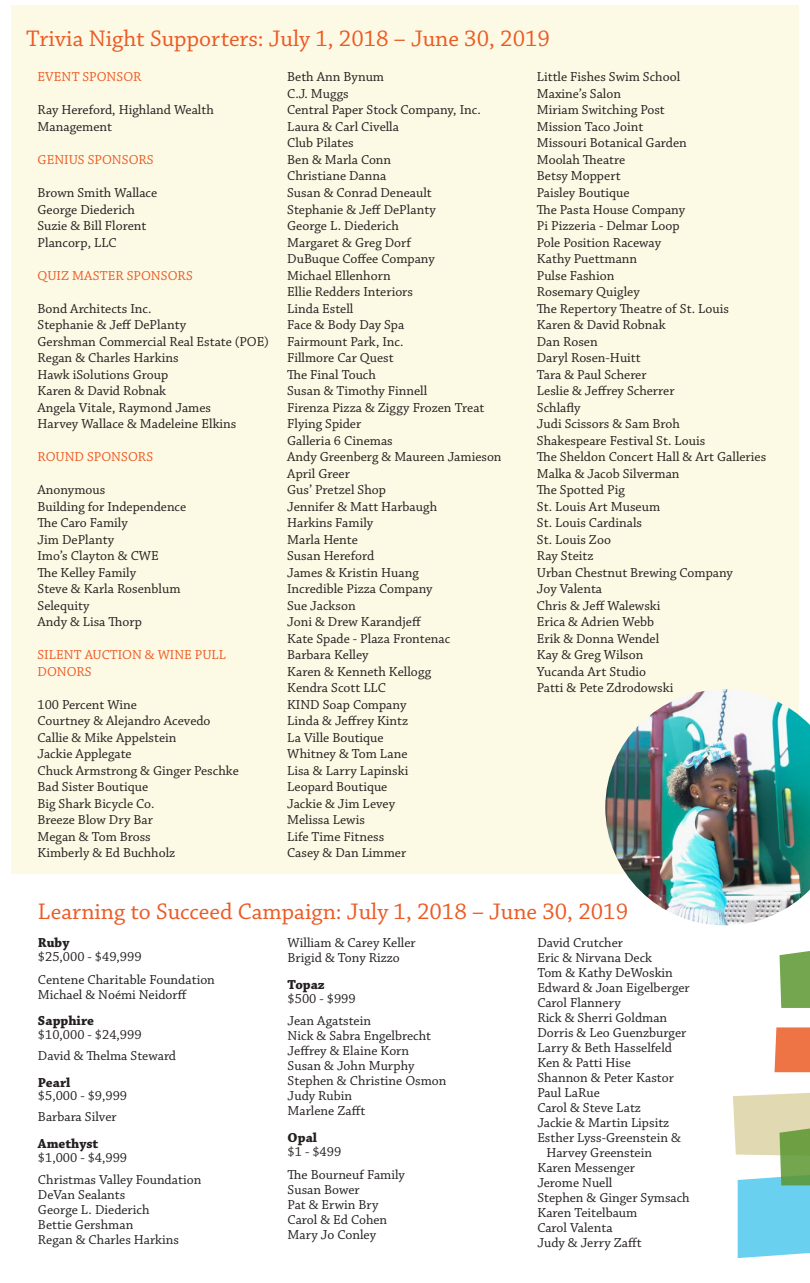
<style>
.page{position:relative;width:810px;height:1283px;background:#fff}
.page>*{position:absolute;margin:0;border:0;box-sizing:border-box;transform-origin:0 0}
.t1{font:23.75px "Chaparral Pro";color:#ec5a24}
.t2{font:13.75px/16.5px "Chaparral Pro";color:#241f1f}
.t3{font:13.75px/16.5px "Chaparral Pro";color:#ec5a24}
.t4{font:700 13.75px "Chaparral Pro";color:#241f1f}
</style>
<div class="page">
<div style="left:11px;top:5px;width:788px;height:869px;background:#fcf9e4"></div>
<img style="left:605px;top:689px;width:205px;height:236px">
<div style="left:775px;top:1027px;width:35px;height:45px;background:#ee7345"></div>
<svg style="left:733px;top:1092px;width:77px;height:166px;background:#a4d4c9"></svg>
<svg style="left:780px;top:951px;width:30px;height:57px;background:#7ba957"></svg>
<h1 class="t1" style="left:26px;top:25px;width:525px">Trivia Night Supporters: July 1, 2018 – June 30, 2019</h1>
<p class="t3" style="left:38px;top:69px;width:105px">EVENT SPONSOR</p>
<p class="t2" style="left:38px;top:102px;width:178px">Ray Hereford, Highland Wealth<br>Management</p>
<p class="t3" style="left:38px;top:152px;width:118px">GENIUS SPONSORS</p>
<p class="t2" style="left:38px;top:185px;width:121px">Brown Smith Wallace<br>George Diederich<br>Suzie &amp; Bill Florent<br>Plancorp, LLC</p>
<p class="t3" style="left:38px;top:267px;width:157px">QUIZ MASTER SPONSORS</p>
<p class="t2" style="left:38px;top:300px;width:233px">Bond Architects Inc.<br>Stephanie &amp; Jeff DePlanty<br>Gershman Commercial Real Estate (POE)<br>Regan &amp; Charles Harkins<br>Hawk iSolutions Group<br>Karen &amp; David Robnak<br>Angela Vitale, Raymond James<br>Harvey Wallace &amp; Madeleine Elkins</p>
<p class="t3" style="left:38px;top:449px;width:117px">ROUND SPONSORS</p>
<p class="t2" style="left:38px;top:482px;width:150px">Anonymous<br>Building for Independence<br>The Caro Family<br>Jim DePlanty<br>Imo’s Clayton &amp; CWE<br>The Kelley Family<br>Steve &amp; Karla Rosenblum<br>Selequity<br>Andy &amp; Lisa Thorp</p>
<p class="t3" style="left:38px;top:647px;width:190px">SILENT AUCTION &amp; WINE PULL<br>DONORS</p>
<p class="t2" style="left:38px;top:696px;width:203px">100 Percent Wine<br>Courtney &amp; Alejandro Acevedo<br>Callie &amp; Mike Appelstein<br>Jackie Applegate<br>Chuck Armstrong &amp; Ginger Peschke<br>Bad Sister Boutique<br>Big Shark Bicycle Co.<br>Breeze Blow Dry Bar<br>Megan &amp; Tom Bross<br>Kimberly &amp; Ed Buchholz</p>
<p class="t2" style="left:287px;top:69px;width:216px">Beth Ann Bynum<br>C.J. Muggs<br>Central Paper Stock Company, Inc.<br>Laura &amp; Carl Civella<br>Club Pilates<br>Ben &amp; Marla Conn<br>Christiane Danna<br>Susan &amp; Conrad Deneault<br>Stephanie &amp; Jeff DePlanty<br>George L. Diederich<br>Margaret &amp; Greg Dorf<br>DuBuque Coffee Company<br>Michael Ellenhorn<br>Ellie Redders Interiors<br>Linda Estell<br>Face &amp; Body Day Spa<br>Fairmount Park, Inc.<br>Fillmore Car Quest<br>The Final Touch<br>Susan &amp; Timothy Finnell<br>Firenza Pizza &amp; Ziggy Frozen Treat<br>Flying Spider<br>Galleria 6 Cinemas<br>Andy Greenberg &amp; Maureen Jamieson<br>April Greer<br>Gus’ Pretzel Shop<br>Jennifer &amp; Matt Harbaugh<br>Harkins Family<br>Marla Hente<br>Susan Hereford<br>James &amp; Kristin Huang<br>Incredible Pizza Company<br>Sue Jackson<br>Joni &amp; Drew Karandjeff<br>Kate Spade - Plaza Frontenac<br>Barbara Kelley<br>Karen &amp; Kenneth Kellogg<br>Kendra Scott LLC<br>KIND Soap Company<br>Linda &amp; Jeffrey Kintz<br>La Ville Boutique<br>Whitney &amp; Tom Lane<br>Lisa &amp; Larry Lapinski<br>Leopard Boutique<br>Jackie &amp; Jim Levey<br>Melissa Lewis<br>Life Time Fitness<br>Casey &amp; Dan Limmer</p>
<p class="t2" style="left:537px;top:69px;width:231px">Little Fishes Swim School<br>Maxine’s Salon<br>Miriam Switching Post<br>Mission Taco Joint<br>Missouri Botanical Garden<br>Moolah Theatre<br>Betsy Moppert<br>Paisley Boutique<br>The Pasta House Company<br>Pi Pizzeria - Delmar Loop<br>Pole Position Raceway<br>Kathy Puettmann<br>Pulse Fashion<br>Rosemary Quigley<br>The Repertory Theatre of St. Louis<br>Karen &amp; David Robnak<br>Dan Rosen<br>Daryl Rosen-Huitt<br>Tara &amp; Paul Scherer<br>Leslie &amp; Jeffrey Scherrer<br>Schlafly<br>Judi Scissors &amp; Sam Broh<br>Shakespeare Festival St. Louis<br>The Sheldon Concert Hall &amp; Art Galleries<br>Malka &amp; Jacob Silverman<br>The Spotted Pig<br>St. Louis Art Museum<br>St. Louis Cardinals<br>St. Louis Zoo<br>Ray Steitz<br>Urban Chestnut Brewing Company<br>Joy Valenta<br>Chris &amp; Jeff Walewski<br>Erica &amp; Adrien Webb<br>Erik &amp; Donna Wendel<br>Kay &amp; Greg Wilson<br>Yucanda Art Studio<br>Patti &amp; Pete Zdrodowski</p>
<h1 class="t1" style="left:38px;top:898px;width:592px">Learning to Succeed Campaign: July 1, 2018 – June 30, 2019</h1>
<p class="t4" style="left:38px;top:934px;width:33px">Ruby</p>
<p class="t2" style="left:38px;top:946px;width:178px;line-height:22.5px">$25,000 - $49,999<br>Centene Charitable Foundation</p>
<p class="t2" style="left:38px;top:986px;width:151px">Michael &amp; Noémi Neidorff</p>
<p class="t4" style="left:38px;top:1013px;width:57px">Sapphire</p>
<p class="t2" style="left:38px;top:1025px;width:140px;line-height:20.6px">$10,000 - $24,999<br>David &amp; Thelma Steward</p>
<p class="t4" style="left:38px;top:1074px;width:34px">Pearl</p>
<p class="t2" style="left:38px;top:1086px;width:91px;line-height:20.6px">$5,000 - $9,999<br>Barbara Silver</p>
<p class="t4" style="left:38px;top:1135px;width:62px">Amethyst</p>
<p class="t2" style="left:38px;top:1146px;width:165px;line-height:22.5px">$1,000 - $4,999<br>Christmas Valley Foundation</p>
<p class="t2" style="left:38px;top:1187px;width:143px;line-height:15px">DeVan Sealants<br>George L. Diederich<br>Bettie Gershman<br>Regan &amp; Charles Harkins</p>
<p class="t2" style="left:288px;top:936px;width:130px;line-height:15px">William &amp; Carey Keller<br>Brigid &amp; Tony Rizzo</p>
<p class="t4" style="left:288px;top:976px;width:39px">Topaz</p>
<p class="t2" style="left:288px;top:987px;width:85px;line-height:22.5px">$500 - $999<br>Jean Agatstein</p>
<p class="t2" style="left:288px;top:1029px;width:160px;line-height:15px">Nick &amp; Sabra Engelbrecht<br>Jeffrey &amp; Elaine Korn<br>Susan &amp; John Murphy<br>Stephen &amp; Christine Osmon<br>Judy Rubin<br>Marlene Zafft</p>
<p class="t4" style="left:288px;top:1129px;width:31px">Opal</p>
<p class="t2" style="left:288px;top:1141px;width:119px;line-height:22.5px">$1 - $499<br>The Bourneuf Family</p>
<p class="t2" style="left:288px;top:1182px;width:101px;line-height:15px">Susan Bower<br>Pat &amp; Erwin Bry<br>Carol &amp; Ed Cohen<br>Mary Jo Conley</p>
<p class="t2" style="left:537px;top:935px;width:87px">David Crutcher</p>
<p class="t2" style="left:537px;top:950px;width:116px">Eric &amp; Nirvana Deck</p>
<p class="t2" style="left:537px;top:965px;width:137px">Tom &amp; Kathy DeWoskin</p>
<p class="t2" style="left:537px;top:980px;width:154px">Edward &amp; Joan Eigelberger</p>
<p class="t2" style="left:537px;top:995px;width:85px">Carol Flannery</p>
<p class="t2" style="left:537px;top:1010px;width:131px">Rick &amp; Sherri Goldman</p>
<p class="t2" style="left:537px;top:1025px;width:150px">Dorris &amp; Leo Guenzburger</p>
<p class="t2" style="left:537px;top:1040px;width:136px">Larry &amp; Beth Hasselfeld</p>
<p class="t2" style="left:537px;top:1055px;width:95px">Ken &amp; Patti Hise</p>
<p class="t2" style="left:537px;top:1070px;width:138px">Shannon &amp; Peter Kastor</p>
<p class="t2" style="left:537px;top:1085px;width:64px">Paul LaRue</p>
<p class="t2" style="left:537px;top:1100px;width:105px">Carol &amp; Steve Latz</p>
<p class="t2" style="left:537px;top:1115px;width:134px">Jackie &amp; Martin Lipsitz</p>
<p class="t2" style="left:537px;top:1130px;width:145px">Esther Lyss-Greenstein &amp;</p>
<p class="t2" style="left:546px;top:1145px;width:107px">Harvey Greenstein</p>
<p class="t2" style="left:537px;top:1160px;width:99px">Karen Messenger</p>
<p class="t2" style="left:537px;top:1175px;width:77px">Jerome Nuell</p>
<p class="t2" style="left:537px;top:1190px;width:154px">Stephen &amp; Ginger Symsach</p>
<p class="t2" style="left:537px;top:1205px;width:102px">Karen Teitelbaum</p>
<p class="t2" style="left:537px;top:1220px;width:77px">Carol Valenta</p>
<p class="t2" style="left:537px;top:1235px;width:106px">Judy &amp; Jerry Zafft</p>
</div>
